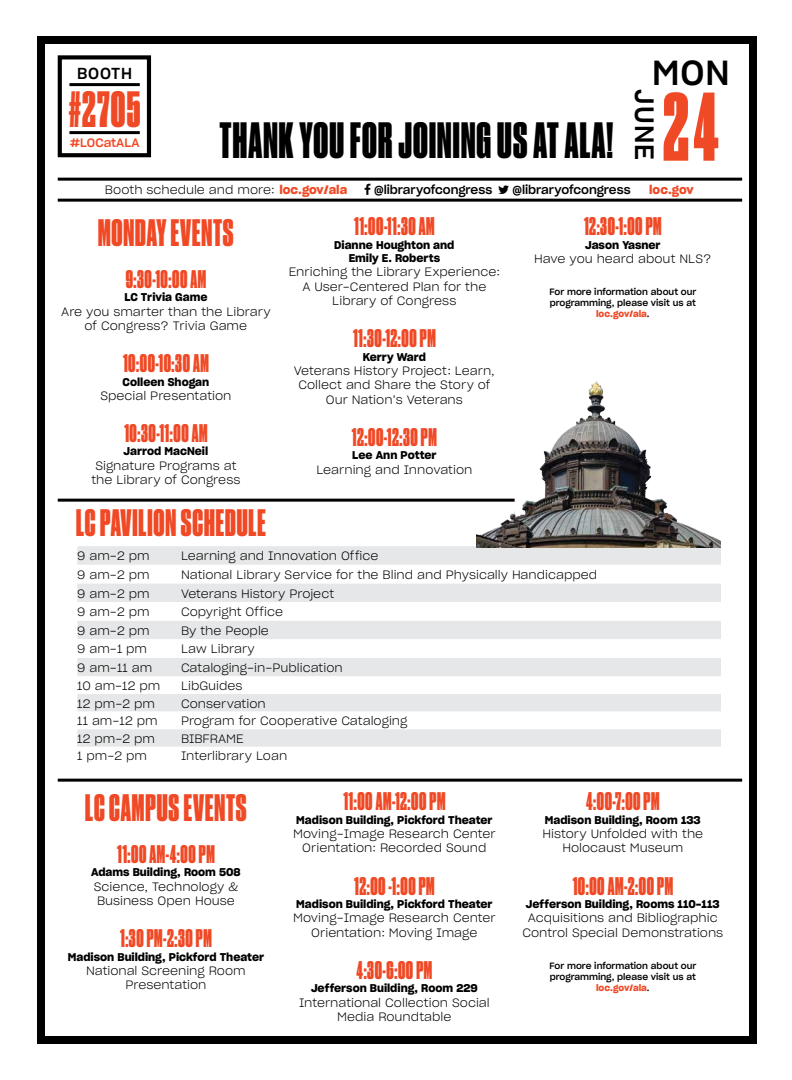
<style>
.page{position:relative;width:792px;height:1080px;background:#fff}
.page>*{position:absolute;margin:0;border:0;box-sizing:border-box;transform-origin:0 0}
.t1{font:91.2px "Druk Cond Super";color:#ef4925}
.t2{font:48px "Druk Cond Super";letter-spacing:.025em;color:#000}
.t3{font:48px "Druk Cond Super";color:#ef4925}
.t4{font:36px "Druk Cond Super";letter-spacing:.025em;color:#ef4925}
.t5{font:34.2px "Sharp Grotesk Medium 20";color:#000}
.t6{font:26.1px "Sharp Grotesk Medium 20";color:#000}
.t7{font:24px "Druk Cond Super";letter-spacing:.025em;color:#ef4925}
.t8{font:15.7px "Sharp Grotesk Medium 20";letter-spacing:.05em;color:#000}
.t9{font:12px/14.4px "Sharp Grotesk Light 20";color:#000;text-align:center}
.t10{font:12px "Sharp Grotesk Medium 20";color:#000}
.t11{font:12px "Sharp Grotesk Medium 20";color:#ef4925}
.t12{font:12px "Sharp Grotesk Sm Bold 20";letter-spacing:-.005em;color:#ef4925}
.t13{font:11px/13.2px "Sharp Grotesk Sm Bold 20";color:#000;text-align:center}
.t14{font:9px/10.8px "Sharp Grotesk Medium 20";color:#000}
.t15{font:9px "Sharp Grotesk Sm Bold 20";color:#ef4925}
.s1{font-family:"Sharp Grotesk Sm Bold 20";color:#ef4925}
.s2{font-family:"Sharp Grotesk Medium 20";color:#000}
</style>
<div class="page">
<div style="left:58px;top:55px;width:93px;height:102px;border:4px solid #000"></div>
<hr style="left:69px;top:83px;width:71px;height:3px;background:#000">
<hr style="left:69px;top:131px;width:71px;height:3px;background:#000">
<hr style="left:58px;top:178px;width:684px;height:3px;background:#000">
<hr style="left:58px;top:199px;width:684px;height:3px;background:#000">
<div style="left:77px;top:546px;width:644px;height:19px;background:#e6e7e8"></div>
<svg style="left:77px;top:584px;width:644px;height:163px;fill:#e6e7e8"></svg>
<img style="left:476px;top:381px;width:245px;height:166px">
<hr style="left:58px;top:779px;width:684px;height:3px;background:#000">
<hr style="left:58px;top:499px;width:457px;height:3px;background:#000">
<div style="left:37px;top:36px;width:720px;height:1008px;border:8px solid #000"></div>
<h3 class="t8" style="left:77px;top:60px;width:57px">BOOTH</h3>
<h2 class="t3" style="left:69px;top:79px;width:73px">#2705</h2>
<p class="t11" style="left:70px;top:132px;width:71px">#LOCatALA</p>
<h2 class="t2" style="left:220px;top:111px;width:395px">THANK YOU FOR JOINING US AT ALA!</h2>
<h3 class="t5" style="left:652px;top:44px;width:79px">MON</h3>
<h1 class="t1" style="left:663px;top:71px;width:57px">24</h1>
<h3 class="t6" style="left:667px;top:89px;width:73px;rotate:90deg">JUNE</h3>
<p class="t9" style="left:105px;top:183px;width:244px">Booth schedule and more: <span class="s1">loc.gov/ala</span></p>
<p class="t10" style="left:374px;top:180px;width:120px">@libraryofcongress</p>
<p class="t10" style="left:512px;top:180px;width:120px">@libraryofcongress</p>
<p class="t12" style="left:649px;top:180px;width:46px">loc.gov</p>
<h3 class="t4" style="left:98px;top:210px;width:137px">MONDAY EVENTS</h3>
<h3 class="t7" style="left:126px;top:264px;width:82px">9:30-10:00 AM</h3>
<p class="t13" style="left:124px;top:290px;width:85px">LC Trivia Game</p>
<p class="t9" style="left:61px;top:304px;width:211px">Are you smarter than the Library of Congress? Trivia Game</p>
<h3 class="t7" style="left:123px;top:349px;width:87px">10:00-10:30 AM</h3>
<p class="t13" style="left:123px;top:375px;width:88px">Colleen Shogan</p>
<p class="t9" style="left:100px;top:388px;width:133px">Special Presentation</p>
<h3 class="t7" style="left:124px;top:419px;width:85px">10:30-11:00 AM</h3>
<p class="t13" style="left:124px;top:445px;width:86px">Jarrod MacNeil</p>
<p class="t9" style="left:91px;top:458px;width:151px">Signature Programs at the Library of Congress</p>
<h3 class="t4" style="left:76px;top:500px;width:191px">LC PAVILION SCHEDULE</h3>
<h3 class="t7" style="left:354px;top:212px;width:82px">11:00-11:30 AM</h3>
<p class="t13" style="left:334px;top:238px;width:122px">Dianne Houghton and<br>Emily E. Roberts</p>
<p class="t9" style="left:289px;top:264px;width:213px">Enriching the Library Experience:<br>A User-Centered Plan for the<br>Library of Congress</p>
<h3 class="t7" style="left:353px;top:324px;width:84px">11:30-12:00 PM</h3>
<p class="t13" style="left:363px;top:350px;width:65px">Kerry Ward</p>
<p class="t9" style="left:294px;top:363px;width:202px">Veterans History Project: Learn,<br>Collect and Share the Story of<br>Our Nation’s Veterans</p>
<h3 class="t7" style="left:352px;top:423px;width:86px">12:00-12:30 PM</h3>
<p class="t13" style="left:352px;top:448px;width:86px">Lee Ann Potter</p>
<p class="t9" style="left:316px;top:462px;width:158px">Learning and Innovation</p>
<h3 class="t7" style="left:584px;top:212px;width:79px">12:30-1:00 PM</h3>
<p class="t13" style="left:585px;top:238px;width:77px">Jason Yasner</p>
<p class="t9" style="left:534px;top:251px;width:179px">Have you heard about NLS?</p>
<p class="t14" style="left:549px;top:286px;width:148px">For more information about our programming, please visit us at</p>
<p class="t15" style="left:596px;top:306px;width:55px">loc.gov/ala<span class="s2">.</span></p>
<p class="t9" style="left:77px;top:548px;width:74px">9 am-2 pm</p>
<p class="t9" style="left:181px;top:548px;width:199px">Learning and Innovation Office</p>
<p class="t9" style="left:77px;top:567px;width:74px">9 am-2 pm</p>
<p class="t9" style="left:181px;top:567px;width:418px">National Library Service for the Blind and Physically Handicapped</p>
<p class="t9" style="left:77px;top:586px;width:74px">9 am-2 pm</p>
<p class="t9" style="left:181px;top:586px;width:155px">Veterans History Project</p>
<p class="t9" style="left:77px;top:604px;width:74px">9 am-2 pm</p>
<p class="t9" style="left:181px;top:604px;width:104px">Copyright Office</p>
<p class="t9" style="left:77px;top:623px;width:74px">9 am-2 pm</p>
<p class="t9" style="left:181px;top:623px;width:89px">By the People</p>
<p class="t9" style="left:77px;top:641px;width:71px">9 am-1 pm</p>
<p class="t9" style="left:181px;top:641px;width:75px">Law Library</p>
<p class="t9" style="left:77px;top:660px;width:76px">9 am-11 am</p>
<p class="t9" style="left:181px;top:660px;width:163px">Cataloging-in-Publication</p>
<p class="t9" style="left:77px;top:678px;width:85px">10 am-12 pm</p>
<p class="t9" style="left:181px;top:678px;width:63px">LibGuides</p>
<p class="t9" style="left:77px;top:696px;width:79px">12 pm-2 pm</p>
<p class="t9" style="left:181px;top:696px;width:86px">Conservation</p>
<p class="t9" style="left:77px;top:713px;width:82px">11 am-12 pm</p>
<p class="t9" style="left:181px;top:713px;width:228px">Program for Cooperative Cataloging</p>
<p class="t9" style="left:77px;top:731px;width:79px">12 pm-2 pm</p>
<p class="t9" style="left:181px;top:731px;width:64px">BIBFRAME</p>
<p class="t9" style="left:77px;top:749px;width:71px">1 pm-2 pm</p>
<p class="t9" style="left:181px;top:749px;width:108px">Interlibrary Loan</p>
<h3 class="t4" style="left:85px;top:785px;width:163px">LC CAMPUS EVENTS</h3>
<h3 class="t7" style="left:117px;top:839px;width:99px">11:00 AM-4:00 PM</h3>
<p class="t13" style="left:91px;top:865px;width:151px">Adams Building, Room 508</p>
<p class="t9" style="left:94px;top:879px;width:146px;text-align:left">Science, Technology &amp;<br>Business Open House</p>
<h3 class="t7" style="left:120px;top:924px;width:93px">1:30 PM-2:30 PM</h3>
<p class="t13" style="left:68px;top:950px;width:198px">Madison Building, Pickford Theater</p>
<p class="t9" style="left:86px;top:963px;width:161px">National Screening Room<br>Presentation</p>
<h3 class="t7" style="left:343px;top:787px;width:104px">11:00 AM-12:00 PM</h3>
<p class="t13" style="left:296px;top:813px;width:198px">Madison Building, Pickford Theater</p>
<p class="t9" style="left:293px;top:826px;width:204px">Moving-Image Research Center<br>Orientation: Recorded Sound</p>
<h3 class="t7" style="left:354px;top:871px;width:82px">12:00 -1:00 PM</h3>
<p class="t13" style="left:296px;top:897px;width:198px">Madison Building, Pickford Theater</p>
<p class="t9" style="left:293px;top:911px;width:204px">Moving-Image Research Center<br>Orientation: Moving Image</p>
<h3 class="t7" style="left:357px;top:956px;width:77px">4:30-6:00 PM</h3>
<p class="t13" style="left:311px;top:981px;width:168px">Jefferson Building, Room 229</p>
<p class="t9" style="left:299px;top:995px;width:192px">International Collection Social<br>Media Roundtable</p>
<h3 class="t7" style="left:586px;top:787px;width:75px">4:00-7:00 PM</h3>
<p class="t13" style="left:545px;top:813px;width:157px">Madison Building, Room 133</p>
<p class="t9" style="left:542px;top:826px;width:162px">History Unfolded with the<br>Holocaust Museum</p>
<h3 class="t7" style="left:573px;top:871px;width:102px">10:00 AM-2:00 PM</h3>
<p class="t13" style="left:526px;top:897px;width:195px">Jefferson Building, Rooms 110-113</p>
<p class="t9" style="left:522px;top:911px;width:202px">Acquisitions and Bibliographic<br>Control Special Demonstrations</p>
<p class="t14" style="left:549px;top:960px;width:148px">For more information about our programming, please visit us at</p>
<p class="t15" style="left:596px;top:980px;width:55px">loc.gov/ala<span class="s2">.</span></p>
</div>
